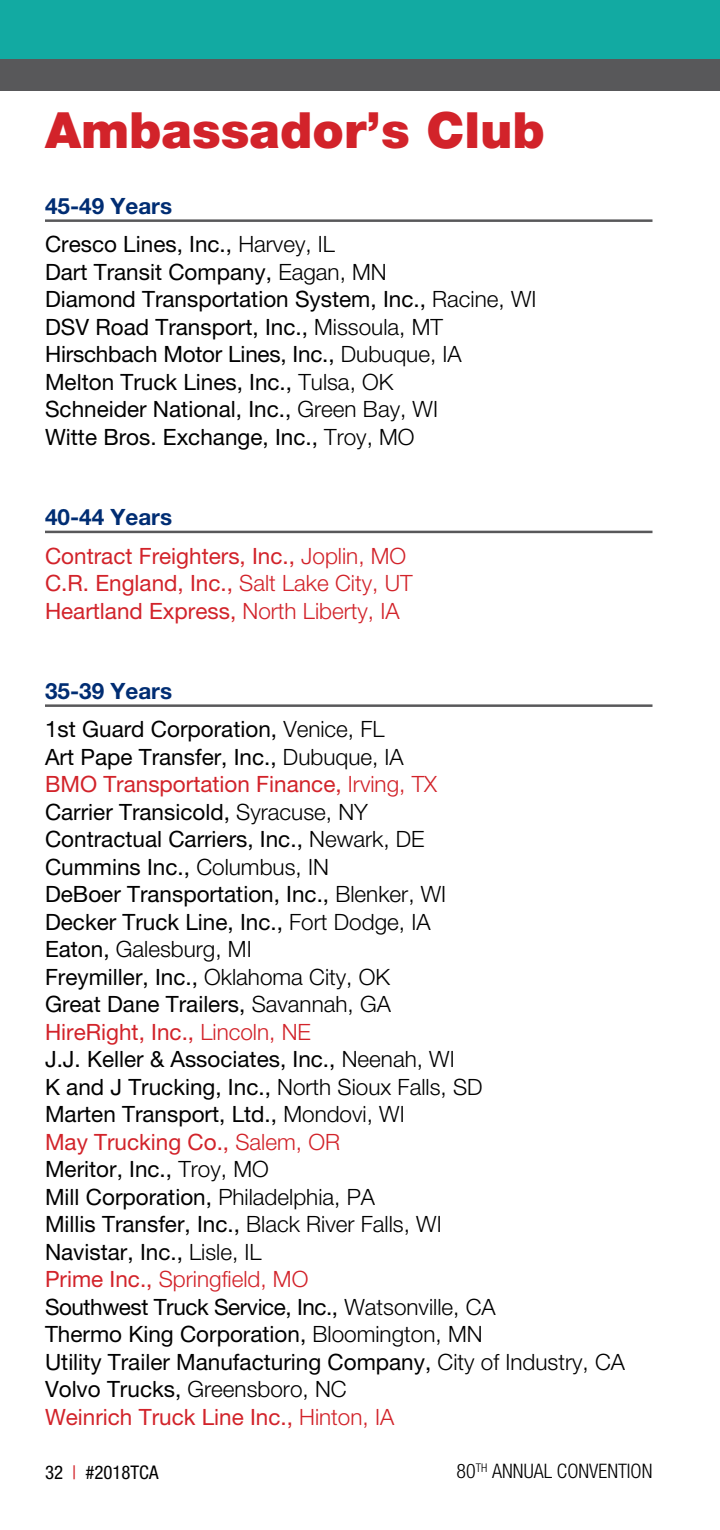
<style>
.page{position:relative;width:720px;height:1530px;background:#fff}
.page>*{position:absolute;margin:0;border:0;box-sizing:border-box;transform-origin:0 0}
.t1{font:900 50px "Helvetica Neue LT Std";color:#d2232a}
.t2{font:22.5px/27.5px "Helvetica Neue LT Std";color:#000}
.t3{font:22.5px/38.8px "Helvetica Neue LT Std";color:#d2232a}
.t4{font:300 condensed 20px "Helvetica Neue LT Std";color:#000}
.t5{font:condensed 18.75px "Helvetica Neue LT Std";color:#000}
.s1{font-weight:700;color:#002d73}
.s2{font-weight:300}
.s3{color:#d2232a}
.s4{font-weight:300;color:#d2232a}
</style>
<div class="page">
<div style="left:0;top:0;width:720px;height:83px;background:#12aaa2"></div>
<div style="left:0;top:60px;width:720px;height:31px;background:#58585a"></div>
<hr style="left:45px;top:219px;width:608px;height:3px;background:#58585a">
<hr style="left:45px;top:531px;width:608px;height:2px;background:#58585a">
<hr style="left:45px;top:704px;width:608px;height:3px;background:#58585a">
<h1 class="t1" style="left:45px;top:101px;width:501px">Ambassador’s Club</h1>
<p class="t2" style="left:45px;top:186px;width:292px;line-height:38.8px"><span class="s1">45-49 Years<br></span>Cresco Lines, Inc., <span class="s2">Harvey, IL</span></p>
<p class="t2" style="left:45px;top:258px;width:493px">Dart Transit Company, <span class="s2">Eagan, MN<br></span>Diamond Transportation System, Inc., <span class="s2">Racine, WI </span>DSV Road Transport, Inc., <span class="s2">Missoula, MT </span>Hirschbach Motor Lines, Inc., <span class="s2">Dubuque, IA </span>Melton Truck Lines, Inc., <span class="s2">Tulsa, OK<br></span>Schneider National, Inc., <span class="s2">Green Bay, WI<br></span>Witte Bros. Exchange, Inc., <span class="s2">Troy, MO</span></p>
<p class="t3" style="left:45px;top:497px;width:363px"><span class="s1">40-44 Years<br></span>Contract Freighters, Inc., <span class="s2">Joplin, MO</span></p>
<p class="t3" style="left:45px;top:569px;width:369px;line-height:27.5px">C.R. England, Inc., <span class="s2">Salt Lake City, UT<br></span>Heartland Express, <span class="s2">North Liberty, IA</span></p>
<p class="t2" style="left:45px;top:671px;width:341px;line-height:38.8px"><span class="s1">35-39 Years<br></span>1st Guard Corporation, <span class="s2">Venice, FL</span></p>
<p class="t2" style="left:45px;top:743px;width:582px">Art Pape Transfer, Inc., <span class="s2">Dubuque, IA<br></span><span class="s3">BMO Transportation Finance,</span> <span class="s4">Irving, TX<br></span>Carrier Transicold, <span class="s2">Syracuse, NY<br></span>Contractual Carriers, Inc., <span class="s2">Newark, DE<br></span>Cummins Inc., <span class="s2">Columbus, IN<br></span>DeBoer Transportation, Inc., <span class="s2">Blenker, WI<br></span>Decker Truck Line, Inc., <span class="s2">Fort Dodge, IA<br></span>Eaton, <span class="s2">Galesburg, MI<br></span>Freymiller, Inc., <span class="s2">Oklahoma City, OK<br></span>Great Dane Trailers, <span class="s2">Savannah, GA<br></span><span class="s3">HireRight, Inc.,</span> <span class="s4">Lincoln, NE<br></span>J.J. Keller &amp; Associates, Inc., <span class="s2">Neenah, WI<br></span>K and J Trucking, Inc., <span class="s2">North Sioux Falls, SD<br></span>Marten Transport, Ltd., <span class="s2">Mondovi, WI<br></span><span class="s3">May Trucking Co.,</span> <span class="s4">Salem, OR<br></span>Meritor, Inc., <span class="s2">Troy, MO<br></span>Mill Corporation, <span class="s2">Philadelphia, PA<br></span>Millis Transfer, Inc., <span class="s2">Black River Falls, WI<br></span>Navistar, Inc., <span class="s2">Lisle, IL<br></span><span class="s3">Prime Inc.,</span> <span class="s4">Springfield, MO<br></span>Southwest Truck Service, Inc., <span class="s2">Watsonville, CA<br></span>Thermo King Corporation, <span class="s2">Bloomington, MN<br></span>Utility Trailer Manufacturing Company, <span class="s2">City of Industry, CA </span>Volvo Trucks, <span class="s2">Greensboro, NC<br></span><span class="s3">Weinrich Truck Line Inc.,</span> <span class="s4">Hinton, IA</span></p>
<p class="t5" style="left:45px;top:1461px;width:115px">32 <span class="s3">|</span> #2018TCA</p>
<p class="t4" style="left:457px;top:1460px;width:197px">80<sup>TH</sup> ANNUAL CONVENTION</p>
</div>
